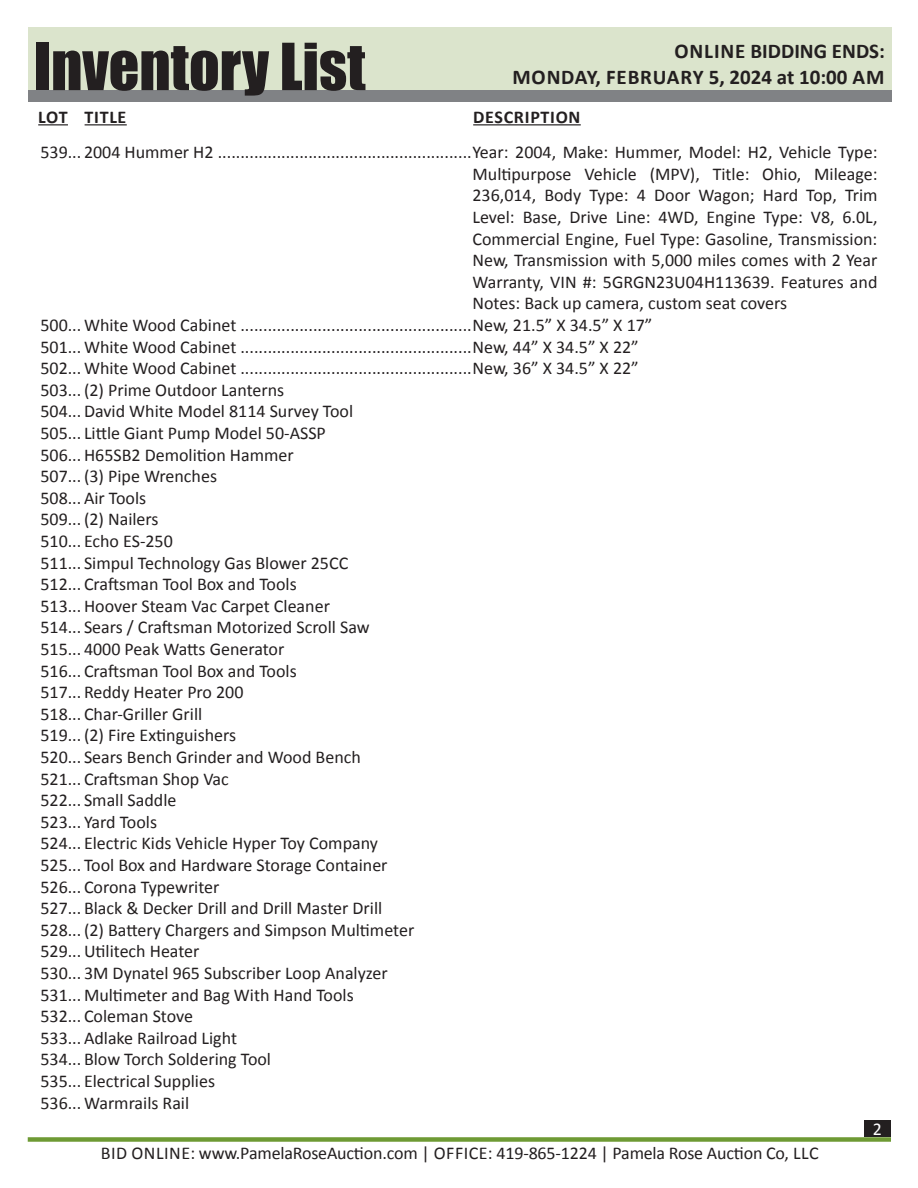
<style>
.page{position:relative;width:918px;height:1188px;background:#fff}
.page>*{position:absolute;margin:0;border:0;box-sizing:border-box;transform-origin:0 0}
.t1{font:60px "Impact";color:#231f20}
.t2{font:700 21px "Calibri";letter-spacing:.01em;color:#231f20}
.t3{font:18px/21.6px "Calibri";color:#231f20;text-align:justify}
.t4{font:700 18px "Calibri";letter-spacing:.04em;color:#231f20}
.t5{font:18px "Calibri";color:#fff}
</style>
<div class="page">
<div style="left:28px;top:27px;width:864px;height:63px;background:#dbe4cc"></div>
<div style="left:28px;top:90px;width:864px;height:11px;background:#808285"></div>
<div style="left:28px;top:1137px;width:863px;height:5px;background:#6e9a34"></div>
<div style="left:864px;top:1120px;width:27px;height:17px;background:#231f20"></div>
<hr style="left:38px;top:124px;width:30px;height:1px;background:#231f20">
<hr style="left:85px;top:124px;width:42px;height:1px;background:#231f20">
<hr style="left:473px;top:124px;width:108px;height:1px;background:#231f20">
<h1 class="t1" style="left:34px;top:20px;width:333px">Inventory List</h1>
<p class="t2" style="left:675px;top:37px;width:212px">ONLINE BIDDING ENDS:</p>
<p class="t2" style="left:512px;top:62px;width:374px">MONDAY, FEBRUARY 5, 2024 at 10:00 AM</p>
<p class="t4" style="left:38px;top:104px;width:90px">LOT TITLE</p>
<p class="t4" style="left:473px;top:104px;width:109px">DESCRIPTION</p>
<p class="t3" style="left:40px;top:141px;width:175px">539 2004 Hummer H2</p>
<p class="t3" style="left:473px;top:141px;width:407px">Year: 2004, Make: Hummer, Model: H2, Vehicle Type:<br>Multipurpose Vehicle (MPV), Title: Ohio, Mileage:<br>236,014, Body Type: 4 Door Wagon; Hard Top, Trim Level: Base, Drive Line: 4WD, Engine Type: V8, 6.0L, Commercial Engine, Fuel Type: Gasoline, Transmission:<br>New, Transmission with 5,000 miles comes with 2 Year Warranty, VIN #: 5GRGN23U04H113639. Features and Notes: Back up camera, custom seat covers</p>
<p class="t3" style="left:41px;top:314px;width:197px">500 White Wood Cabinet</p>
<p class="t3" style="left:473px;top:314px;width:181px">New, 21.5” X 34.5” X 17”</p>
<p class="t3" style="left:41px;top:335px;width:197px">501 White Wood Cabinet</p>
<p class="t3" style="left:473px;top:335px;width:168px">New, 44” X 34.5” X 22”</p>
<p class="t3" style="left:41px;top:357px;width:197px">502 White Wood Cabinet</p>
<p class="t3" style="left:473px;top:357px;width:168px">New, 36” X 34.5” X 22”</p>
<p class="t3" style="left:41px;top:379px;width:375px;text-align:left">503 (2) Prime Outdoor Lanterns<br>504 David White Model 8114 Survey Tool<br>505 Little Giant Pump Model 50-ASSP<br>506 H65SB2 Demolition Hammer<br>507 (3) Pipe Wrenches<br>508 Air Tools<br>509 (2) Nailers<br>510 Echo ES-250<br>511 Simpul Technology Gas Blower 25CC<br>512 Craftsman Tool Box and Tools<br>513 Hoover Steam Vac Carpet Cleaner<br>514 Sears / Craftsman Motorized Scroll Saw<br>515 4000 Peak Watts Generator<br>516 Craftsman Tool Box and Tools<br>517 Reddy Heater Pro 200<br>518 Char-Griller Grill<br>519 (2) Fire Extinguishers<br>520 Sears Bench Grinder and Wood Bench<br>521 Craftsman Shop Vac<br>522 Small Saddle<br>523 Yard Tools<br>524 Electric Kids Vehicle Hyper Toy Company<br>525 Tool Box and Hardware Storage Container<br>526 Corona Typewriter<br>527 Black &amp; Decker Drill and Drill Master Drill<br>528 (2) Battery Chargers and Simpson Multimeter<br>529 Utilitech Heater<br>530 3M Dynatel 965 Subscriber Loop Analyzer<br>531 Multimeter and Bag With Hand Tools<br>532 Coleman Stove<br>533 Adlake Railroad Light<br>534 Blow Torch Soldering Tool<br>535 Electrical Supplies<br>536 Warmrails Rail</p>
<p class="t3" style="left:101px;top:1142px;width:720px">BID ONLINE: www.PamelaRoseAuction.com | OFFICE: 419-865-1224 | Pamela Rose Auction Co, LLC</p>
<p class="t5" style="left:873px;top:1117px;width:11px">2</p>
</div>
